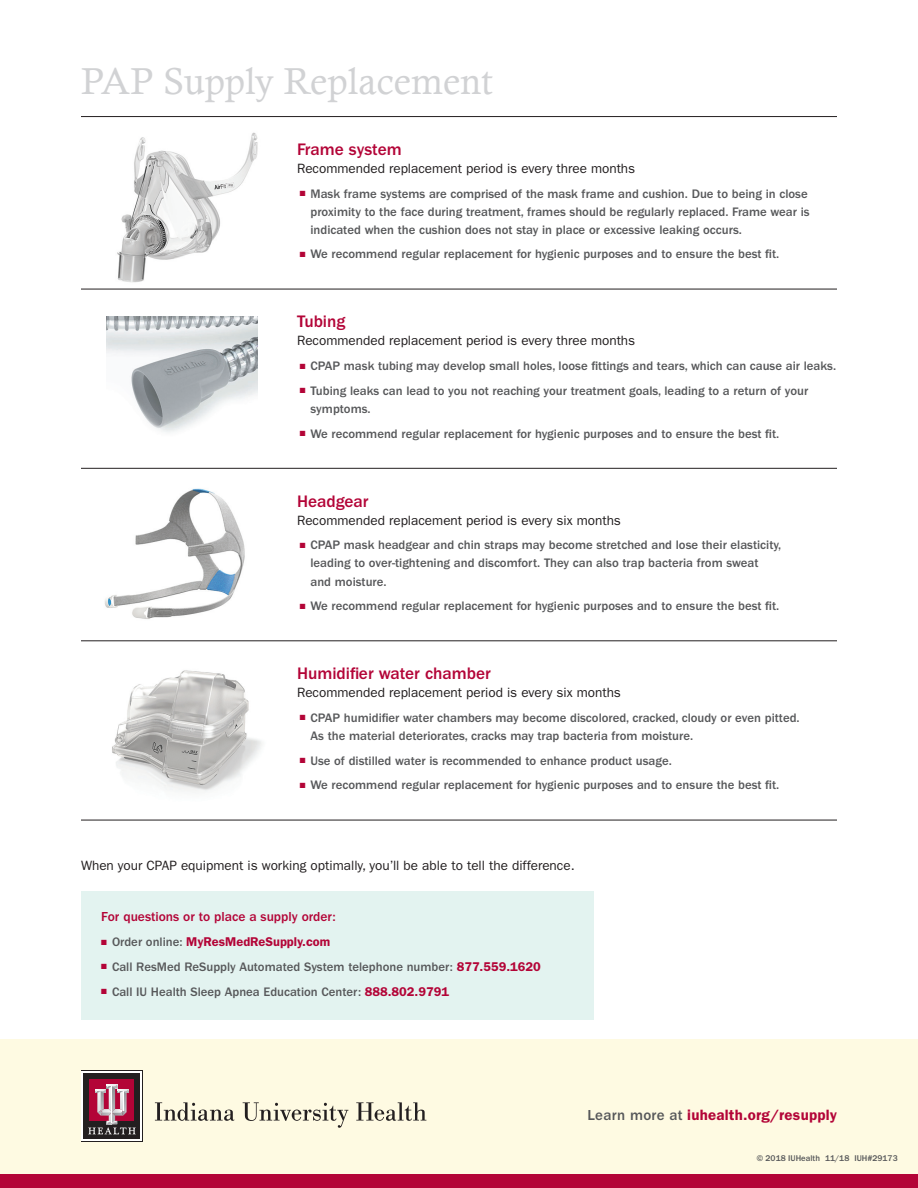
<style>
.page{position:relative;width:918px;height:1188px;background:#fff}
.page>*{position:absolute;margin:0;border:0;box-sizing:border-box;transform-origin:0 0}
.t1{font:37.5px "Calisto";letter-spacing:.005em;color:#d1d2d4}
.t2{font:500 17.25px "ITC Franklin Gothic Std";color:#b30437}
.t3{font:600 15px "ITC Franklin Gothic Std";letter-spacing:.015em;color:#b30437}
.t4{font:13.5px "ITC Franklin Gothic Std";color:#231f20}
.t5{font:500 13.5px "ITC Franklin Gothic Std";color:#b30437}
.t6{font:500 12.75px/18px "ITC Franklin Gothic Std";color:#57585a}
.t7{font:600 12.75px "ITC Franklin Gothic Std";color:#b30437}
.t8{font:500 8.7px "ITC Franklin Gothic Std";color:#57585a}
.s1{color:#b30437}
.s2{font-weight:500;color:#57585a}
.s3{font-weight:600;color:#b30437}
</style>
<div class="page">
<div style="left:0;top:1040px;width:918px;height:134px;background:#fefae2"></div>
<svg style="left:81px;top:1070px;width:62px;height:72px"></svg>
<div style="left:82px;top:1071px;width:60px;height:70px;background:linear-gradient(to right,#fff,#fff)"></div>
<div style="left:84px;top:1073px;width:56px;height:66px;background:#231f20"></div>
<div style="left:90px;top:1079px;width:44px;height:42px;background:#b30437"></div>
<svg style="left:88px;top:1085px;width:48px;height:49px"></svg>
<svg style="left:155px;top:1102px;width:79px;height:19px"></svg>
<svg style="left:243px;top:1102px;width:105px;height:26px"></svg>
<svg style="left:356px;top:1102px;width:70px;height:19px"></svg>
<div style="left:0;top:1174px;width:918px;height:14px;background:#b30437"></div>
<div style="left:81px;top:891px;width:513px;height:128px;background:#e3f3f0"></div>
<hr style="left:81px;top:116px;width:756px;height:1px;background:#231f20">
<hr style="left:81px;top:289px;width:756px;height:1px;background:#231f20">
<hr style="left:81px;top:468px;width:756px;height:1px;background:#231f20">
<hr style="left:81px;top:641px;width:756px;height:1px;background:#231f20">
<hr style="left:81px;top:820px;width:756px;height:1px;background:#231f20">
<img style="left:112px;top:670px;width:150px;height:122px">
<img style="left:105px;top:488px;width:140px;height:131px">
<img style="left:107px;top:316px;width:151px;height:117px">
<img style="left:117px;top:132px;width:141px;height:151px">
<h1 class="t1" style="left:81px;top:60px;width:413px">PAP Supply Replacement</h1>
<h2 class="t2" style="left:297px;top:140px;width:106px">Frame system</h2>
<p class="t4" style="left:297px;top:161px;width:340px">Recommended replacement period is every three months</p>
<p class="t6" style="left:310px;top:185px;width:501px;text-indent:-11px"><span class="s1">■</span> Mask frame systems are comprised of the mask frame and cushion. Due to being in close proximity to the face during treatment, frames should be regularly replaced. Frame wear is indicated when the cushion does not stay in place or excessive leaking occurs.</p>
<p class="t6" style="left:300px;top:245px;width:481px"><span class="s1">■</span> We recommend regular replacement for hygienic purposes and to ensure the best fit.</p>
<h2 class="t2" style="left:297px;top:312px;width:50px">Tubing</h2>
<p class="t4" style="left:297px;top:333px;width:340px">Recommended replacement period is every three months</p>
<p class="t6" style="left:300px;top:357px;width:538px"><span class="s1">■</span> CPAP mask tubing may develop small holes, loose fittings and tears, which can cause air leaks.</p>
<p class="t6" style="left:310px;top:382px;width:499px;text-indent:-11px"><span class="s1">■</span> Tubing leaks can lead to you not reaching your treatment goals, leading to a return of your symptoms.</p>
<p class="t6" style="left:300px;top:425px;width:481px"><span class="s1">■</span> We recommend regular replacement for hygienic purposes and to ensure the best fit.</p>
<h2 class="t2" style="left:297px;top:491px;width:73px">Headgear</h2>
<p class="t4" style="left:297px;top:512px;width:325px">Recommended replacement period is every six months</p>
<p class="t6" style="left:310px;top:536px;width:472px;text-indent:-11px"><span class="s1">■</span> CPAP mask headgear and chin straps may become stretched and lose their elasticity, leading to over-tightening and discomfort. They can also trap bacteria from sweat and moisture.</p>
<p class="t6" style="left:300px;top:597px;width:481px"><span class="s1">■</span> We recommend regular replacement for hygienic purposes and to ensure the best fit.</p>
<h2 class="t2" style="left:297px;top:664px;width:195px">Humidifier water chamber</h2>
<p class="t4" style="left:297px;top:685px;width:325px">Recommended replacement period is every six months</p>
<p class="t6" style="left:310px;top:709px;width:491px;text-indent:-11px"><span class="s1">■</span> CPAP humidifier water chambers may become discolored, cracked, cloudy or even pitted.<br>As the material deteriorates, cracks may trap bacteria from moisture.</p>
<p class="t6" style="left:300px;top:752px;width:374px"><span class="s1">■</span> Use of distilled water is recommended to enhance product usage.</p>
<p class="t6" style="left:300px;top:776px;width:481px"><span class="s1">■</span> We recommend regular replacement for hygienic purposes and to ensure the best fit.</p>
<p class="t4" style="left:81px;top:857px;width:495px">When your CPAP equipment is working optimally, you’ll be able to tell the difference.</p>
<p class="t5" style="left:101px;top:909px;width:236px">For questions or to place a supply order:</p>
<p class="t7" style="left:101px;top:934px;width:231px">■ <span class="s2">Order online:</span> MyResMedReSupply.com</p>
<p class="t6" style="left:101px;top:958px;width:441px"><span class="s1">■</span> Call ResMed ReSupply Automated System telephone number: <span class="s3">877.559.1620</span></p>
<p class="t6" style="left:101px;top:983px;width:349px"><span class="s1">■</span> Call IU Health Sleep Apnea Education Center: <span class="s3">888.802.9791</span></p>
<p class="t3" style="left:588px;top:1106px;width:251px"><span class="s2">Learn more at</span> iuhealth.org/resupply</p>
<p class="t8" style="left:757px;top:1153px;width:143px">© 2018 IUHealth 11/18 IUH#29173</p>
</div>
